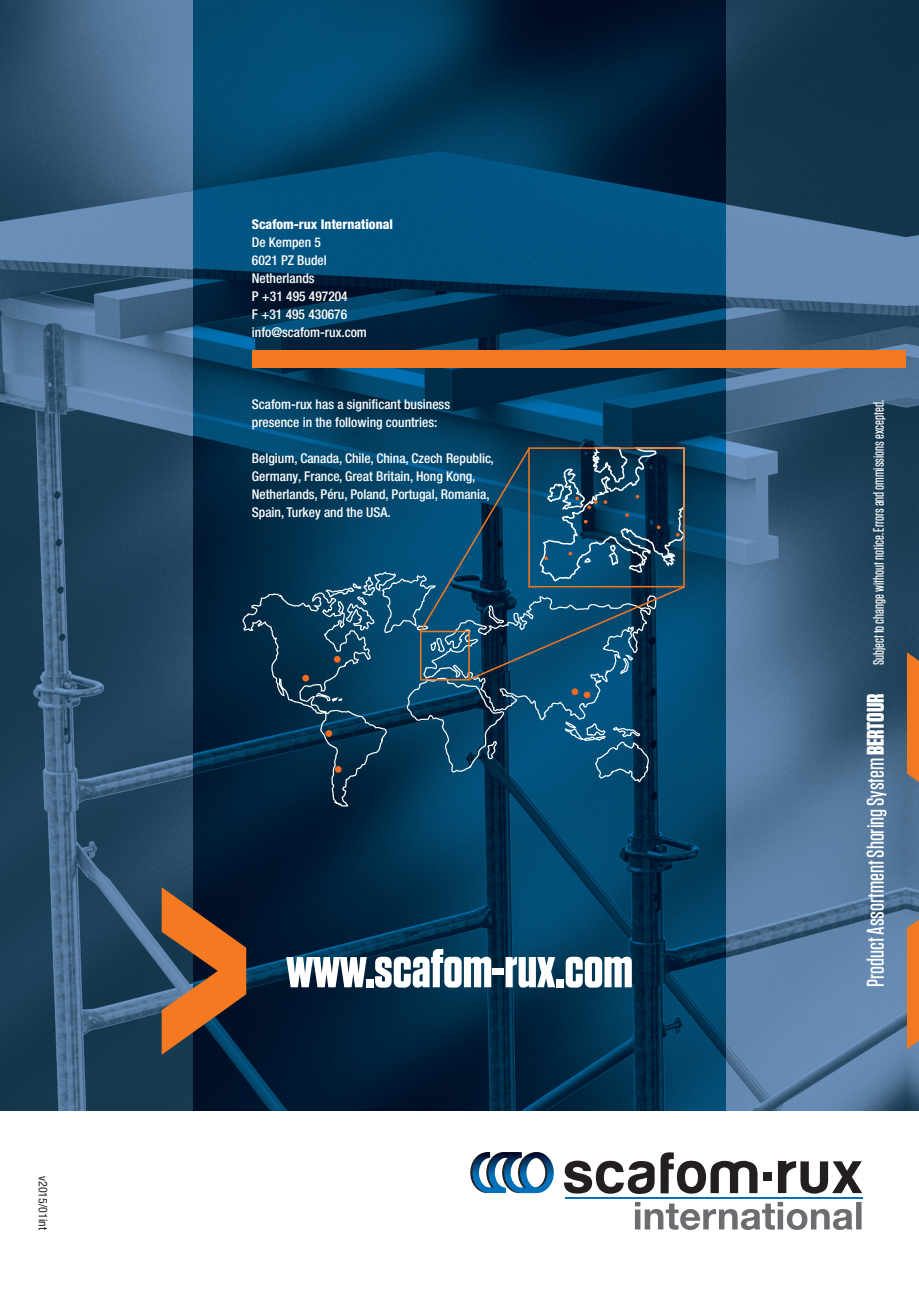
<style>
.page{position:relative;width:919px;height:1289px;background:#fff}
.page>*{position:absolute;margin:0;border:0;box-sizing:border-box;transform-origin:0 0}
.t1{font:700 54px "Tungsten";color:#fff}
.t2{font:500 24px "Tungsten";color:#fff}
.t3{font:500 15px "Tungsten";color:#fff}
.t4{font:500 condensed 13.5px/18px "Helvetica Neue LT Pro";color:#fff}
.t5{font:800 condensed 13.5px "Helvetica Neue LT Pro";color:#fff}
.t6{font:condensed 12px "Helvetica Neue LT Pro";color:#231f20}
.s1{font-weight:700}
</style>
<div class="page">
<img style="left:0;top:0;width:918px;height:1110px">
<svg style="left:863px;top:621px;width:55px;height:459px;background:#5c6f84"></svg>
<hr style="left:565px;top:1196px;width:297px;height:2px;background:#0072bc">
<svg style="left:470px;top:1152px;width:83px;height:40px"></svg>
<div style="left:763px;top:1172px;width:8px;height:8px;background:#231f20"></div>
<svg style="left:777px;top:1160px;width:85px;height:33px"></svg>
<svg style="left:564px;top:1160px;width:90px;height:33px"></svg>
<svg style="left:660px;top:1152px;width:97px;height:41px"></svg>
<svg style="left:635px;top:1202px;width:226px;height:27px"></svg>
<img style="left:193px;top:0;width:532px;height:1110px">
<div style="left:252px;top:350px;width:653px;height:17px;background:#f47921"></div>
<svg style="left:162px;top:887px;width:84px;height:167px;background:#805234"></svg>
<svg style="left:242px;top:570px;width:416px;height:252px;background:#0d4261"></svg>
<svg style="left:334px;top:656px;width:6px;height:6px"></svg>
<div style="left:302px;top:674px;width:7px;height:7px;background:#f36e21;border-radius:50%"></div>
<div style="left:571px;top:688px;width:7px;height:7px;background:#f36e21;border-radius:50%"></div>
<svg style="left:583px;top:691px;width:7px;height:7px"></svg>
<svg style="left:418px;top:445px;width:268px;height:236px;background:#164d6d"></svg>
<div style="left:325px;top:730px;width:7px;height:7px;background:#f36e21;border-radius:50%"></div>
<svg style="left:335px;top:766px;width:6px;height:6px"></svg>
<p class="t6" style="left:50px;top:1175px;width:55px;rotate:90deg">v2015/01int</p>
<p class="t5" style="left:252px;top:216px;width:143px">Scafom-rux International</p>
<p class="t4" style="left:252px;top:233px;width:117px">De Kempen 5<br>6021 PZ Budel<br>Netherlands<br>P +31 495 497204<br>F +31 495 430676 info@scafom-rux.com</p>
<p class="t4" style="left:252px;top:395px;width:200px">Scafom-rux has a significant business presence in the following countries:</p>
<p class="t4" style="left:252px;top:449px;width:243px">Belgium, Canada, Chile, China, Czech Republic, Germany, France, Great Britain, Hong Kong, Netherlands, Péru, Poland, Portugal, Romania, Spain, Turkey and the USA.</p>
<h1 class="t1" style="left:286px;top:939px;width:348px">www.scafom-rux.com</h1>
<p class="t3" style="left:870px;top:665px;width:266px;rotate:-90deg">Subject to change without notice. Errors and ommissions excepted.</p>
<h2 class="t2" style="left:862px;top:986px;width:295px;rotate:-90deg">Product Assortment Shoring System <span class="s1">BERTOUR</span></h2>
</div>
